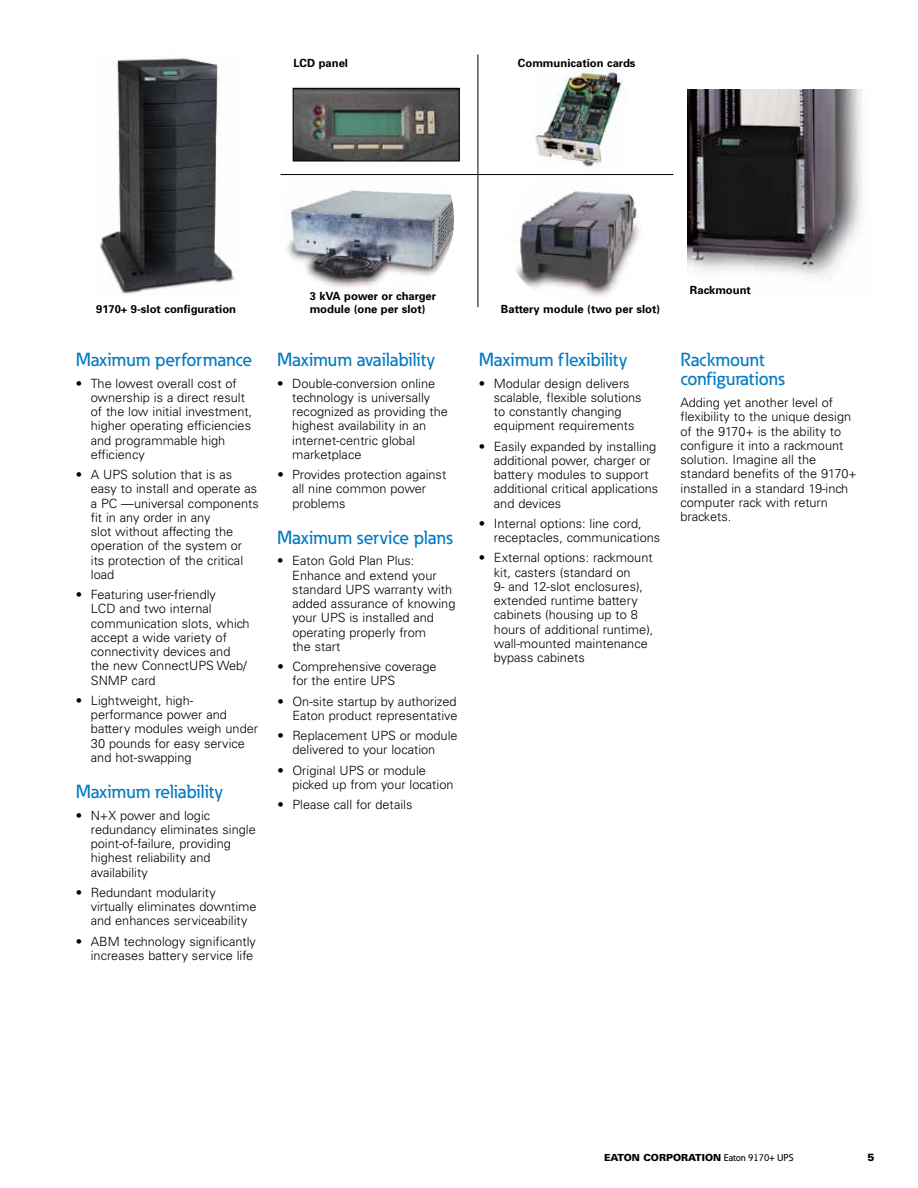
<style>
.page{position:relative;width:918px;height:1188px;background:#fff}
.page>*{position:absolute;margin:0;border:0;box-sizing:border-box;transform-origin:0 0}
.t1{font:500 18.75px/19.5px "Eaton";color:#007ac2}
.t2{font:300 12.75px/14.2px "Univers";color:#000}
.t3{font:700 11.25px "Univers";color:#000}
.t4{font:900 10.5px "Univers LT Std";color:#000}
.t5{font:900 9.75px "Univers LT Std";color:#000}
.s1{font-family:"Eaton";font-weight:500}
</style>
<div class="page">
<img style="left:515px;top:191px;width:126px;height:106px">
<img style="left:280px;top:141px;width:174px;height:147px">
<img style="left:688px;top:90px;width:174px;height:187px">
<img style="left:535px;top:69px;width:90px;height:98px">
<img style="left:295px;top:90px;width:163px;height:69px">
<div style="left:293px;top:88px;width:167px;height:73px;border:1px solid #000"></div>
<hr style="left:281px;top:174px;width:392px;height:1px;background:#000">
<hr style="left:478px;top:54px;width:1px;height:253px;background:#000">
<img style="left:99px;top:58px;width:136px;height:236px">
<p class="t3" style="left:293px;top:57px;width:56px">LCD panel</p>
<p class="t3" style="left:518px;top:56px;width:119px">Communication cards</p>
<p class="t3" style="left:310px;top:289px;width:128px">3 kVA power or charger</p>
<p class="t3" style="left:96px;top:302px;width:141px">9170+ 9-slot configuration</p>
<p class="t3" style="left:310px;top:303px;width:117px">module (one per slot)</p>
<h1 class="t1" style="left:76px;top:349px;width:178px">Maximum performance</h1>
<p class="t2" style="left:91px;top:376px;width:163px;text-indent:-15px">• The lowest overall cost of ownership is a direct result of the low initial investment, higher operating efficiencies and programmable high efficiency</p>
<p class="t2" style="left:91px;top:467px;width:170px;text-indent:-15px">• A UPS solution that is as easy to install and operate as a PC —universal components fit in any order in any<br>slot without affecting the operation of the system or<br>its protection of the critical load</p>
<p class="t2" style="left:91px;top:587px;width:160px;text-indent:-15px">• Featuring user-friendly<br>LCD and two internal communication slots, which accept a wide variety of connectivity devices and the new ConnectUPS Web/<br>SNMP card</p>
<p class="t2" style="left:91px;top:693px;width:169px;text-indent:-15px">• Lightweight, high&shy;performance power and battery modules weigh under<br>30 pounds for easy service and hot-swapping</p>
<h1 class="t1" style="left:76px;top:781px;width:149px">Maximum reliability</h1>
<p class="t2" style="left:91px;top:808px;width:167px;text-indent:-15px">• N+X power and logic redundancy eliminates single point-of-failure, providing highest reliability and availability</p>
<p class="t2" style="left:91px;top:885px;width:167px;text-indent:-15px">• Redundant modularity virtually eliminates downtime and enhances serviceability</p>
<p class="t2" style="left:76px;top:934px;width:182px;text-align:right">• ABM technology significantly increases battery service life</p>
<h1 class="t1" style="left:277px;top:349px;width:160px">Maximum availability</h1>
<p class="t2" style="left:292px;top:376px;width:157px;text-indent:-15px">• Double-conversion online technology is universally recognized as providing the highest availability in an internet-centric global marketplace</p>
<p class="t2" style="left:292px;top:467px;width:155px;text-indent:-15px">• Provides protection against all nine common power problems</p>
<h1 class="t1" style="left:277px;top:527px;width:177px">Maximum service plans</h1>
<p class="t2" style="left:292px;top:554px;width:165px;text-indent:-15px">• Eaton Gold Plan Plus:<br>Enhance and extend your standard UPS warranty with added assurance of knowing your UPS is installed and operating properly from<br>the start</p>
<p class="t2" style="left:292px;top:659px;width:146px;text-indent:-15px">• Comprehensive coverage for the entire UPS</p>
<p class="t2" style="left:277px;top:694px;width:182px;text-align:right">• On-site startup by authorized<br>Eaton product representative</p>
<p class="t2" style="left:277px;top:728px;width:182px;text-align:center">• Replacement UPS or module delivered to your location</p>
<p class="t2" style="left:292px;top:763px;width:163px;text-indent:-15px">• Original UPS or module picked up from your location</p>
<p class="t2" style="left:277px;top:797px;width:137px">• Please call for details</p>
<p class="t3" style="left:501px;top:302px;width:161px">Battery module (two per slot)</p>
<h1 class="t1" style="left:479px;top:349px;width:150px">Maximum flexibility</h1>
<p class="t2" style="left:494px;top:376px;width:149px;text-indent:-15px">• Modular design delivers scalable, flexible solutions to constantly changing equipment requirements</p>
<p class="t2" style="left:494px;top:439px;width:166px;text-indent:-15px">• Easily expanded by installing additional power, charger or battery modules to support additional critical applications and devices</p>
<p class="t2" style="left:494px;top:516px;width:168px;text-indent:-15px">• Internal options: line cord, receptacles, communications</p>
<p class="t2" style="left:494px;top:551px;width:161px;text-indent:-15px">• External options: rackmount kit, casters (standard on<br>9- and 12-slot enclosures), extended runtime battery cabinets (housing up to 8 hours of additional runtime), wall-mounted maintenance bypass cabinets</p>
<p class="t3" style="left:690px;top:283px;width:63px">Rackmount</p>
<h1 class="t1" style="left:680px;top:349px;width:106px">Rackmount configurations</h1>
<p class="t2" style="left:680px;top:395px;width:178px">Adding yet another level of flexibility to the unique design of the 9170+ is the ability to configure it into a rackmount solution. Imagine all the standard benefits of the 9170+ installed in a standard 19-inch computer rack with return brackets.</p>
<p class="t5" style="left:604px;top:1151px;width:191px">EATON CORPORATION <span class="s1">Eaton 9170+ UPS</span></p>
<p class="t4" style="left:868px;top:1150px;width:9px">5</p>
</div>
